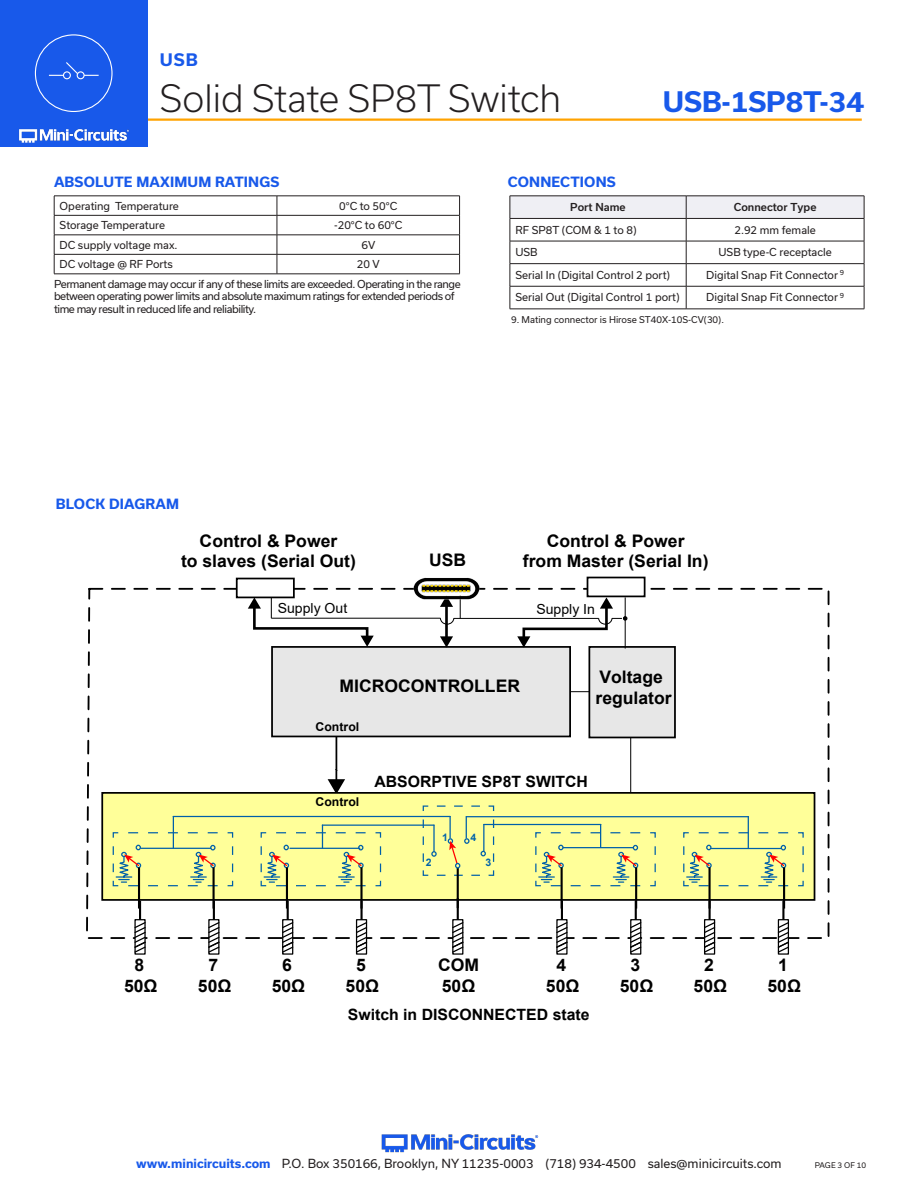
<style>
.page{position:relative;width:918px;height:1188px;background:#fff}
.page>*{position:absolute;margin:0;border:0;box-sizing:border-box;transform-origin:0 0}
.t1{font:300 36px "Usual";color:#231f20}
.t2{font:700 27px "Usual";color:#1859ea}
.t3{font:700 17.25px/20.7px "Arial";color:#000;text-align:center}
.t4{font:700 16.5px "Usual";color:#1859ea}
.t5{font:700 15.6px "Arial";color:#000}
.t6{font:13.8px "Arial";color:#000}
.Blue_Headers{font:700 13.5px "Usual";letter-spacing:.015em;color:#1859ea}
.t7{font:700 12.15px "Arial";color:#000}
.t8{font:12px "Usual";color:#231f20}
.SUB-HEADLINE{font:10.5px/12.6px "Usual";letter-spacing:-.04em;color:#231f20}
.SUB-HEADLINE-2{font:10.5px "Usual";color:#231f20}
.Table_Body_Center{font:10.5px "Usual";color:#231f20}
.Table_Header_Center{font:500 10.5px "Usual";color:#231f20}
.t9{font:700 10.35px "Arial";color:#0063a9}
.Notes{font:9px "Usual";color:#231f20}
.t10{font:7.5px "Usual";color:#231f20}
.s1{font-style:inherit}
.s2{font-weight:700;color:#1859ea}
</style>
<div class="page">
<hr style="left:129px;top:118px;width:733px;height:3px;background:#ffa300">
<div style="left:0;top:0;width:147px;height:147px;background:#1859ea"></div>
<hr style="left:917px;top:0;width:1px;height:147px;background:#1859ea">
<img style="left:19px;top:128px;width:110px;height:15px">
<img style="left:381px;top:1134px;width:158px;height:19px">
<div style="left:35px;top:34px;width:78px;height:78px;border:1px solid #fff;border-radius:50%"></div>
<div style="left:63px;top:71px;width:8px;height:8px;border:1px solid #fff;border-radius:50%"></div>
<div style="left:77px;top:71px;width:8px;height:8px;border:1px solid #fff;border-radius:50%"></div>
<svg style="left:49px;top:62px;width:50px;height:14px"></svg>
<hr style="left:510px;top:309px;width:176px;height:1px;background:#231f20">
<hr style="left:686px;top:309px;width:178px;height:1px;background:#231f20">
<svg style="left:510px;top:196px;width:355px;height:113px"></svg>
<hr style="left:54px;top:196px;width:223px;height:1px;background:#231f20">
<hr style="left:277px;top:196px;width:183px;height:1px;background:#231f20">
<hr style="left:54px;top:215px;width:223px;height:1px;background:#231f20">
<hr style="left:277px;top:215px;width:183px;height:1px;background:#231f20">
<hr style="left:54px;top:235px;width:223px;height:1px;background:#231f20">
<hr style="left:277px;top:235px;width:183px;height:1px;background:#231f20">
<svg style="left:54px;top:196px;width:1px;height:78px"></svg>
<hr style="left:54px;top:254px;width:223px;height:1px;background:#231f20">
<hr style="left:54px;top:274px;width:223px;height:1px;background:#231f20">
<svg style="left:277px;top:196px;width:1px;height:78px"></svg>
<svg style="left:459px;top:196px;width:1px;height:78px"></svg>
<hr style="left:277px;top:254px;width:183px;height:1px;background:#231f20">
<hr style="left:277px;top:274px;width:183px;height:1px;background:#231f20">
<svg style="left:86px;top:587px;width:744px;height:352px"></svg>
<div style="left:272px;top:647px;width:298px;height:89px;background:#e7e7e7"></div>
<div style="left:271px;top:646px;width:300px;height:91px;border:2px solid #000"></div>
<div style="left:589px;top:647px;width:86px;height:90px;background:#e7e7e7"></div>
<div style="left:589px;top:646px;width:87px;height:92px;border:2px solid #000"></div>
<hr style="left:336px;top:736px;width:1px;height:46px;background:#000">
<svg style="left:328px;top:779px;width:17px;height:13px"></svg>
<svg style="left:570px;top:691px;width:19px;height:1px"></svg>
<hr style="left:630px;top:738px;width:1px;height:55px;background:#000">
<div style="left:102px;top:793px;width:713px;height:107px;background:#ff9"></div>
<div style="left:101px;top:792px;width:714px;height:109px;border:2px solid #000"></div>
<svg style="left:777px;top:901px;width:13px;height:53px"></svg>
<svg style="left:703px;top:901px;width:13px;height:53px"></svg>
<svg style="left:629px;top:901px;width:13px;height:53px"></svg>
<svg style="left:555px;top:901px;width:14px;height:53px"></svg>
<svg style="left:281px;top:901px;width:13px;height:53px"></svg>
<div style="left:356px;top:919px;width:11px;height:36px;border:1px solid #000"></div>
<svg style="left:355px;top:921px;width:13px;height:33px"></svg>
<hr style="left:360px;top:901px;width:3px;height:19px;background:#000">
<svg style="left:207px;top:901px;width:14px;height:53px"></svg>
<svg style="left:133px;top:901px;width:14px;height:53px"></svg>
<div style="left:452px;top:919px;width:11px;height:36px;border:1px solid #000"></div>
<svg style="left:451px;top:921px;width:14px;height:33px"></svg>
<hr style="left:457px;top:898px;width:2px;height:22px;background:#000">
<div style="left:588px;top:578px;width:57px;height:18px;background:#fff"></div>
<div style="left:587px;top:577px;width:59px;height:20px;border:2px solid #000"></div>
<div style="left:237px;top:579px;width:57px;height:18px;background:#fff"></div>
<div style="left:236px;top:578px;width:59px;height:20px;border:2px solid #000"></div>
<hr style="left:271px;top:618px;width:169px;height:1px;background:#000">
<svg style="left:248px;top:597px;width:126px;height:50px"></svg>
<hr style="left:625px;top:597px;width:1px;height:52px;background:#000">
<hr style="left:445px;top:605px;width:3px;height:33px;background:#000">
<svg style="left:440px;top:636px;width:13px;height:12px"></svg>
<hr style="left:454px;top:618px;width:145px;height:1px;background:#000">
<svg style="left:517px;top:597px;width:110px;height:51px"></svg>
<svg style="left:440px;top:601px;width:21px;height:24px"></svg>
<img style="left:412px;top:577px;width:69px;height:24px">
<hr style="left:213px;top:867px;width:2px;height:42px;background:#000">
<svg style="left:112px;top:832px;width:122px;height:55px"></svg>
<hr style="left:138px;top:867px;width:2px;height:42px;background:#000">
<hr style="left:360px;top:867px;width:3px;height:42px;background:#000">
<hr style="left:286px;top:867px;width:2px;height:42px;background:#000">
<hr style="left:635px;top:867px;width:2px;height:42px;background:#000">
<hr style="left:561px;top:867px;width:2px;height:42px;background:#000">
<hr style="left:783px;top:867px;width:2px;height:42px;background:#000">
<svg style="left:683px;top:832px;width:121px;height:55px"></svg>
<hr style="left:709px;top:867px;width:2px;height:42px;background:#000">
<svg style="left:260px;top:825px;width:122px;height:62px"></svg>
<hr style="left:322px;top:825px;width:112px;height:1px;background:#0060a9">
<hr style="left:457px;top:867px;width:2px;height:41px;background:#000">
<hr style="left:141px;top:848px;width:70px;height:1px;background:#0060a9">
<hr style="left:173px;top:816px;width:1px;height:32px;background:#0060a9">
<hr style="left:173px;top:816px;width:277px;height:1px;background:#0060a9">
<hr style="left:711px;top:848px;width:70px;height:1px;background:#0060a9">
<hr style="left:748px;top:817px;width:1px;height:31px;background:#0060a9">
<hr style="left:466px;top:816px;width:282px;height:1px;background:#0060a9">
<svg style="left:535px;top:824px;width:121px;height:63px"></svg>
<hr style="left:484px;top:824px;width:117px;height:1px;background:#0060a9">
<svg style="left:422px;top:805px;width:73px;height:71px"></svg>
<h3 class="t4" style="left:160px;top:51px;width:39px">USB</h3>
<h1 class="t1" style="left:160px;top:78px;width:403px">Solid State SP8T Switch</h1>
<p class="Blue_Headers" style="left:54px;top:174px;width:227px">ABSOLUTE MAXIMUM RATINGS</p>
<p class="Blue_Headers" style="left:508px;top:174px;width:109px">CONNECTIONS</p>
<h2 class="t2" style="left:663px;top:86px;width:203px">USB-1SP8T-34</h2>
<p class="SUB-HEADLINE-2" style="left:60px;top:200px;width:121px">Operating Temperature</p>
<p class="SUB-HEADLINE" style="left:339px;top:199px;width:59px">0°C to 50°C</p>
<p class="SUB-HEADLINE-2" style="left:60px;top:219px;width:107px">Storage Temperature</p>
<p class="SUB-HEADLINE" style="left:334px;top:219px;width:70px">-20°C to 60°C</p>
<p class="SUB-HEADLINE-2" style="left:60px;top:239px;width:120px">DC supply voltage max.</p>
<p class="SUB-HEADLINE" style="left:361px;top:238px;width:15px">6V</p>
<p class="SUB-HEADLINE-2" style="left:60px;top:258px;width:115px">DC voltage @ RF Ports</p>
<p class="SUB-HEADLINE" style="left:357px;top:258px;width:24px">20 V</p>
<p class="SUB-HEADLINE" style="left:54px;top:277px;width:408px">Permanent damage may occur if any of these limits are exceeded. Operating in the range between operating power limits and absolute maximum ratings for extended periods of time may result in reduced life and reliability.</p>
<p class="Table_Header_Center" style="left:570px;top:201px;width:57px">Port Name</p>
<p class="Table_Header_Center" style="left:734px;top:201px;width:84px">Connector Type</p>
<p class="Table_Body_Center" style="left:515px;top:224px;width:123px">RF SP8T (COM &amp; 1 to 8)</p>
<p class="Table_Body_Center" style="left:734px;top:224px;width:83px">2.92 mm female</p>
<p class="Table_Body_Center" style="left:515px;top:246px;width:24px">USB</p>
<p class="Table_Body_Center" style="left:718px;top:246px;width:115px">USB type-C receptacle</p>
<p class="SUB-HEADLINE-2" style="left:515px;top:269px;width:156px">Serial In (Digital Control 2 port)</p>
<p class="SUB-HEADLINE-2" style="left:706px;top:269px;width:139px">Digital Snap Fit Connector <sup>9</sup></p>
<p class="SUB-HEADLINE-2" style="left:515px;top:292px;width:166px">Serial Out (Digital Control 1 port)</p>
<p class="SUB-HEADLINE-2" style="left:706px;top:292px;width:139px">Digital Snap Fit Connector <sup>9</sup></p>
<p class="Notes" style="left:511px;top:314px;width:214px">9. Mating connector is Hirose ST40X-10S-CV(30).</p>
<p class="Blue_Headers" style="left:56px;top:496px;width:125px">BLOCK DIAGRAM</p>
<p class="t3" style="left:181px;top:530px;width:176px">Control &amp; Power<br>to slaves (Serial Out)</p>
<p class="t3" style="left:429px;top:550px;width:39px">USB</p>
<p class="t3" style="left:523px;top:530px;width:187px">Control &amp; Power<br>from Master (Serial In)</p>
<p class="t6" style="left:278px;top:598px;width:71px">Supply Out</p>
<p class="t6" style="left:536px;top:600px;width:60px">Supply In</p>
<p class="t3" style="left:339px;top:676px;width:182px">MICROCONTROLLER</p>
<p class="t3" style="left:596px;top:667px;width:78px;text-align:left">Voltage regulator</p>
<p class="t7" style="left:316px;top:719px;width:45px">Control</p>
<p class="t7" style="left:316px;top:794px;width:45px">Control</p>
<p class="t5" style="left:374px;top:771px;width:215px">ABSORPTIVE SP8T SWITCH</p>
<p class="t9" style="left:426px;top:855px;width:7px">2</p>
<p class="t9" style="left:442px;top:830px;width:7px">1</p>
<p class="t9" style="left:470px;top:830px;width:7px">4</p>
<p class="t9" style="left:485px;top:855px;width:7px">3</p>
<p class="t3" style="left:124px;top:955px;width:35px">8<br>50Ω</p>
<p class="t3" style="left:438px;top:955px;width:43px;text-align:left">COM<br>50Ω</p>
<p class="t3" style="left:272px;top:955px;width:35px">6<br>50Ω</p>
<p class="t3" style="left:346px;top:955px;width:35px">5<br>50Ω</p>
<p class="t3" style="left:198px;top:955px;width:35px">7<br>50Ω</p>
<p class="t3" style="left:546px;top:955px;width:35px">4<br>50Ω</p>
<p class="t3" style="left:620px;top:955px;width:35px">3<br>50Ω</p>
<p class="t5" style="left:348px;top:1003px;width:243px">Switch in DISCONNECT<span class="s1">ED</span> state</p>
<p class="t3" style="left:694px;top:955px;width:35px">2<br>50Ω</p>
<p class="t3" style="left:767px;top:955px;width:35px">1<br>50Ω</p>
<p class="t8" style="left:136px;top:1157px;width:647px"><span class="s2">www.minicircuits.com</span> P.O. Box 350166, Brooklyn, NY 11235-0003 (718) 934-4500 sales@minicircuits.com</p>
<p class="t10" style="left:815px;top:1161px;width:53px">PAGE 3 OF 10</p>
</div>
